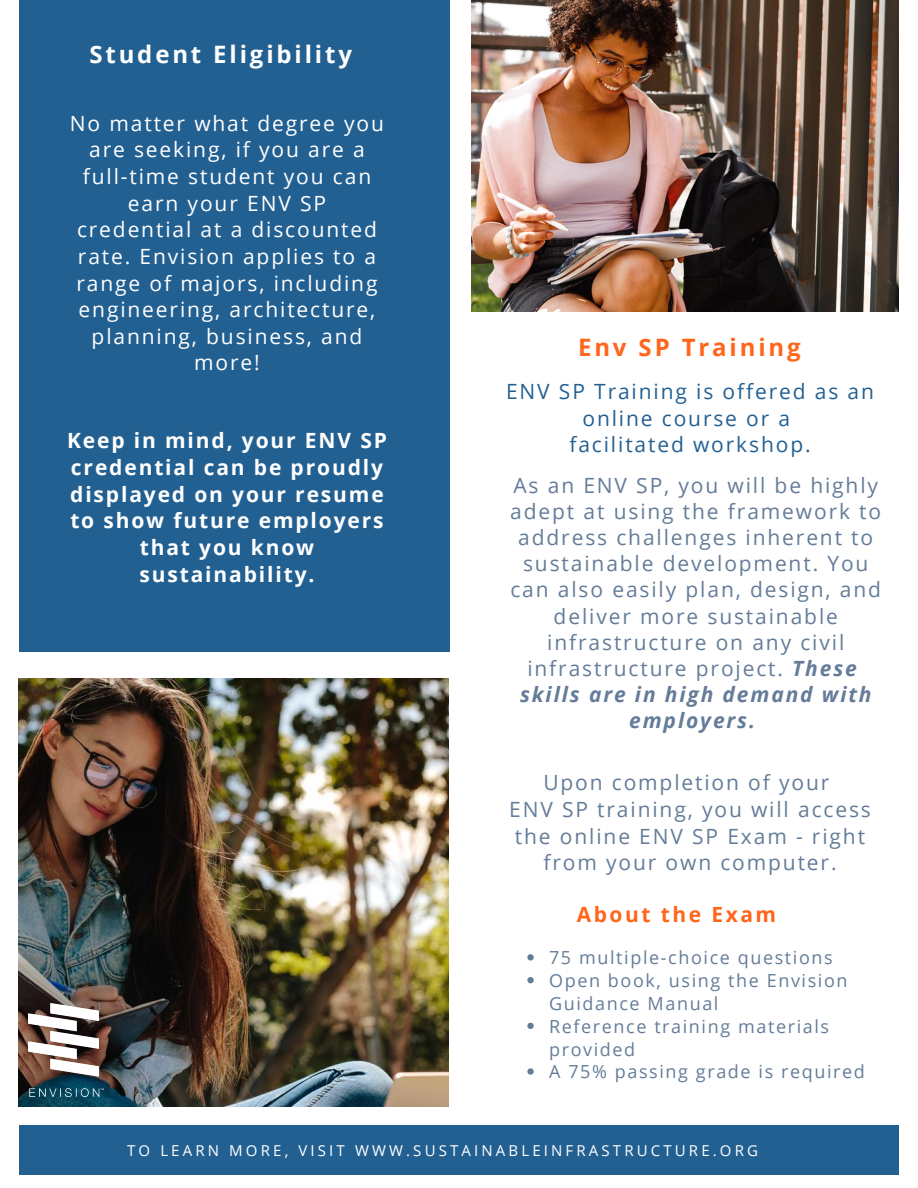
<style>
.page{position:relative;width:918px;height:1188px;background:#fff}
.page>*{position:absolute;margin:0;border:0;box-sizing:border-box;transform-origin:0 0}
.t1{font:700 24px "Open Sans";letter-spacing:.12em;color:#fff}
.t2{font:700 24px "Open Sans";letter-spacing:.12em;color:#ff661b}
.t3{font:21px/26.1px "Open Sans";letter-spacing:.09em;color:#647c99;text-align:center}
.t4{font:21px/26.7px "Open Sans";letter-spacing:.09em;color:#fff;text-align:center}
.t5{font:700 21px/26.7px "Open Sans";letter-spacing:.09em;color:#fff;text-align:center}
.t6{font:21px/26.7px "Open Sans";letter-spacing:.09em;color:#236092;text-align:center}
.t7{font:700 21px "Open Sans";letter-spacing:.12em;color:#ff661b}
.t8{font:18px/22.8px "Open Sans";letter-spacing:.09em;color:#647c99}
.t9{font:15px "Open Sans";letter-spacing:.21em;color:#fff}
.s1{font-weight:700;font-style:italic}
</style>
<div class="page">
<img style="left:19px;top:678px;width:430px;height:429px">
<div style="left:19px;top:0;width:431px;height:652px;background:#236092"></div>
<img style="left:471px;top:0;width:428px;height:312px">
<img style="left:29px;top:1003px;width:74px;height:94px">
<div style="left:19px;top:1125px;width:880px;height:50px;background:#236092"></div>
<svg style="left:527px;top:954px;width:7px;height:7px"></svg>
<svg style="left:527px;top:977px;width:7px;height:6px"></svg>
<svg style="left:527px;top:1023px;width:7px;height:6px"></svg>
<svg style="left:527px;top:1068px;width:7px;height:7px"></svg>
<p class="t1" style="left:89px;top:37px;width:264px">Student Eligibility</p>
<p class="t4" style="left:70px;top:109px;width:316px">No matter what degree you are seeking, if you are a full-time student you can earn your ENV SP credential at a discounted rate. Envision applies to a range of majors, including engineering, architecture, planning, business, and more!</p>
<p class="t5" style="left:67px;top:427px;width:321px">Keep in mind, your ENV SP credential can be proudly displayed on your resume to show future employers that you know sustainability.</p>
<p class="t2" style="left:578px;top:330px;width:224px">Env SP Training</p>
<p class="t6" style="left:506px;top:378px;width:369px">ENV SP Training is offered as an online course or a<br>facilitated workshop.</p>
<p class="t3" style="left:510px;top:472px;width:372px">As an ENV SP, you will be highly adept at using the framework to address challenges inherent to sustainable development. You can also easily plan, design, and deliver more sustainable infrastructure on any civil infrastructure project. <span class="s1">These skills are in high demand with employers.</span></p>
<p class="t3" style="left:509px;top:769px;width:363px;line-height:26.7px">Upon completion of your<br>ENV SP training, you will access the online ENV SP Exam - right from your own computer.</p>
<p class="t7" style="left:577px;top:900px;width:201px">About the Exam</p>
<p class="t8" style="left:549px;top:946px;width:317px">75 multiple-choice questions<br>Open book, using the Envision<br>Guidance Manual<br>Reference training materials provided<br>A 75% passing grade is required</p>
<p class="t9" style="left:127px;top:1140px;width:633px">TO LEARN MORE, VISIT WWW.SUSTAINABLEINFRASTRUCTURE.ORG</p>
</div>
